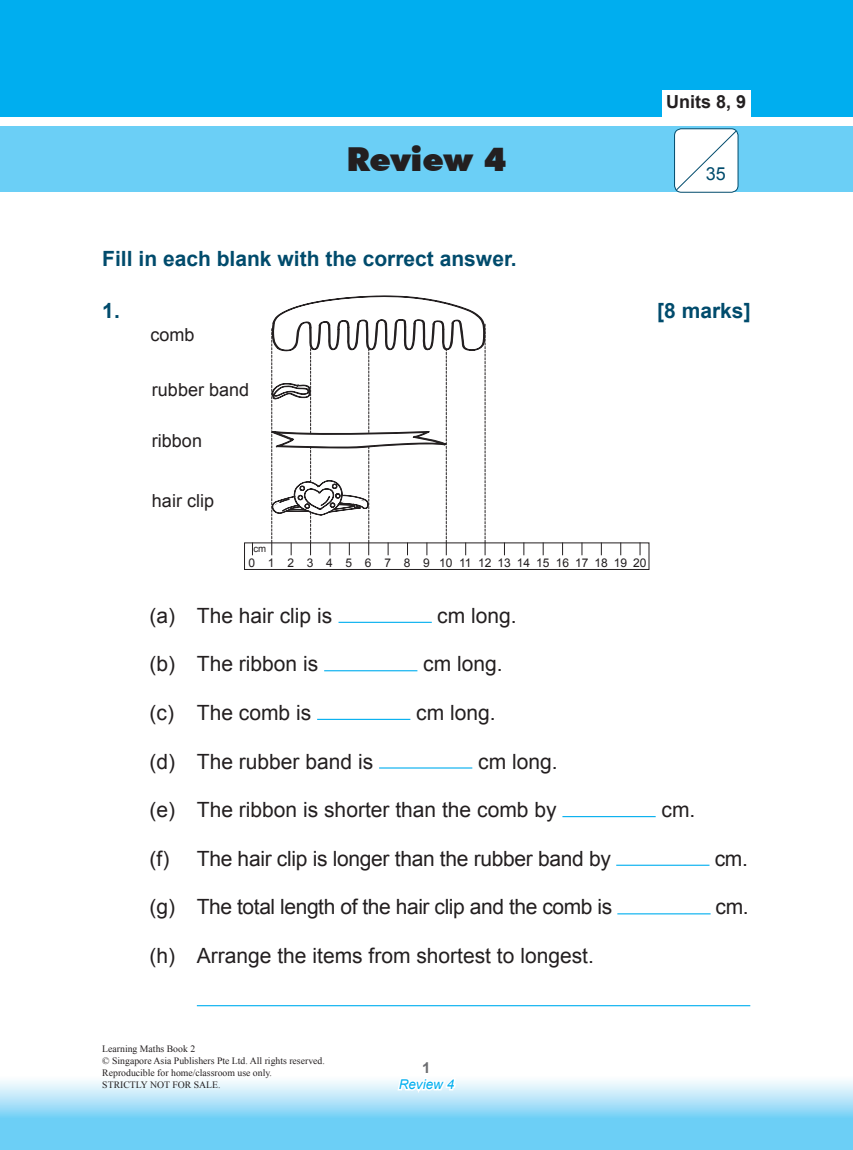
<style>
.page{position:relative;width:853px;height:1150px;background:#fff}
.page>*{position:absolute;margin:0;border:0;box-sizing:border-box;transform-origin:0 0}
.t1{font:900 33px "Futura BT";color:#231f20}
.t2{font:21px "Arial";color:#231f20}
.A___B___C___D{font:700 21px "Arial";color:#004b6c}
.t3{font:21px "Arial";letter-spacing:-.02em;color:#231f20}
.t4{font:18px "Arial";color:#231f20}
.t5{font:700 18px "Arial";color:#231f20}
.t6{font:18px "Arial";color:#004b6c}
.t7{font:italic 13.5px "Arial";color:#00aeef}
.t8{font:12px "Arial";color:#231f20}
.t9{font:9.75px "Times New Roman";color:#231f20}
.t10{font:9.6px "Arial";color:#231f20}
</style>
<div class="page">
<svg style="left:0;top:1080px;width:853px;height:70px;background:#95dbf8"></svg>
<div style="left:0;top:0;width:853px;height:117px;background:#00aeef"></div>
<div style="left:0;top:126px;width:853px;height:66px;background:#6bcff6"></div>
<div style="left:244px;top:542px;width:405px;height:28px;border:1px solid #231f20"></div>
<svg style="left:252px;top:542px;width:1px;height:13px"></svg>
<svg style="left:523px;top:542px;width:1px;height:13px"></svg>
<svg style="left:504px;top:542px;width:1px;height:13px"></svg>
<svg style="left:270px;top:295px;width:216px;height:260px"></svg>
<svg style="left:639px;top:542px;width:1px;height:13px"></svg>
<svg style="left:620px;top:542px;width:1px;height:13px"></svg>
<svg style="left:601px;top:542px;width:1px;height:13px"></svg>
<svg style="left:581px;top:542px;width:1px;height:13px"></svg>
<svg style="left:562px;top:542px;width:1px;height:13px"></svg>
<svg style="left:543px;top:542px;width:1px;height:13px"></svg>
<hr style="left:338px;top:622px;width:94px;height:1px;background:#00aeef">
<hr style="left:324px;top:670px;width:93px;height:1px;background:#00aeef">
<hr style="left:317px;top:719px;width:93px;height:1px;background:#00aeef">
<hr style="left:379px;top:767px;width:93px;height:1px;background:#00aeef">
<hr style="left:562px;top:816px;width:93px;height:1px;background:#00aeef">
<hr style="left:616px;top:864px;width:93px;height:1px;background:#00aeef">
<hr style="left:617px;top:913px;width:93px;height:1px;background:#00aeef">
<hr style="left:197px;top:1005px;width:553px;height:1px;background:#00aeef">
<div style="left:662px;top:90px;width:88px;height:29px;background:#fff"></div>
<div style="left:674px;top:128px;width:64px;height:65px;border:1px solid #004b6c;border-radius:7px"></div>
<div style="left:675px;top:130px;width:62px;height:61px;background:#fff"></div>
<svg style="left:395px;top:1080px;width:63px;height:70px;background:#98dcf8"></svg>
<p class="t1" style="left:346px;top:140px;width:161px">Review 4</p>
<p class="t5" style="left:666px;top:90px;width:82px">Units 8, 9</p>
<p class="t6" style="left:705px;top:162px;width:22px">35</p>
<p class="A___B___C___D" style="left:102px;top:245px;width:416px">Fill in each blank with the correct answer.</p>
<p class="A___B___C___D" style="left:102px;top:297px;width:19px">1.</p>
<p class="t4" style="left:150px;top:322px;width:46px">comb</p>
<p class="t4" style="left:152px;top:378px;width:99px">rubber band</p>
<p class="t4" style="left:152px;top:428px;width:52px">ribbon</p>
<p class="A___B___C___D" style="left:657px;top:297px;width:95px">[8 marks]</p>
<p class="t4" style="left:152px;top:489px;width:64px">hair clip</p>
<p class="t10" style="left:253px;top:543px;width:14px">cm</p>
<p class="t8" style="left:248px;top:555px;width:399px">0 1 2 3 4 5 6 7 8 9 1011121314151617181920</p>
<p class="t2" style="left:150px;top:601px;width:184px">(a) The hair clip is</p>
<p class="t2" style="left:437px;top:601px;width:81px">cm long.</p>
<p class="t2" style="left:150px;top:650px;width:170px">(b) The ribbon is</p>
<p class="t2" style="left:423px;top:650px;width:81px">cm long.</p>
<p class="t2" style="left:150px;top:699px;width:163px">(c) The comb is</p>
<p class="t2" style="left:416px;top:699px;width:81px">cm long.</p>
<p class="t2" style="left:150px;top:747px;width:225px">(d) The rubber band is</p>
<p class="t2" style="left:478px;top:747px;width:81px">cm long.</p>
<p class="t2" style="left:150px;top:796px;width:408px">(e) The ribbon is shorter than the comb by</p>
<p class="t2" style="left:661px;top:796px;width:35px">cm.</p>
<p class="t2" style="left:150px;top:844px;width:463px">(f) The hair clip is longer than the rubber band by</p>
<p class="t2" style="left:714px;top:844px;width:35px">cm.</p>
<p class="t3" style="left:150px;top:893px;width:464px">(g) The total length of the hair clip and the comb is</p>
<p class="t2" style="left:715px;top:893px;width:34px">cm.</p>
<p class="t2" style="left:150px;top:942px;width:446px">(h) Arrange the items from shortest to longest.</p>
<p class="t9" style="left:102px;top:1042px;width:94px">Learning Maths Book 2</p>
<p class="t9" style="left:102px;top:1054px;width:224px">© Singapore Asia Publishers Pte Ltd. All rights reserved.</p>
<p class="t9" style="left:102px;top:1066px;width:171px">Reproducible for home/classroom use only.</p>
<p class="t9" style="left:102px;top:1077px;width:120px">STRICTLY NOT FOR SALE.</p>
<p class="t7" style="left:398px;top:1075px;width:57px">Review 4</p>
</div>
